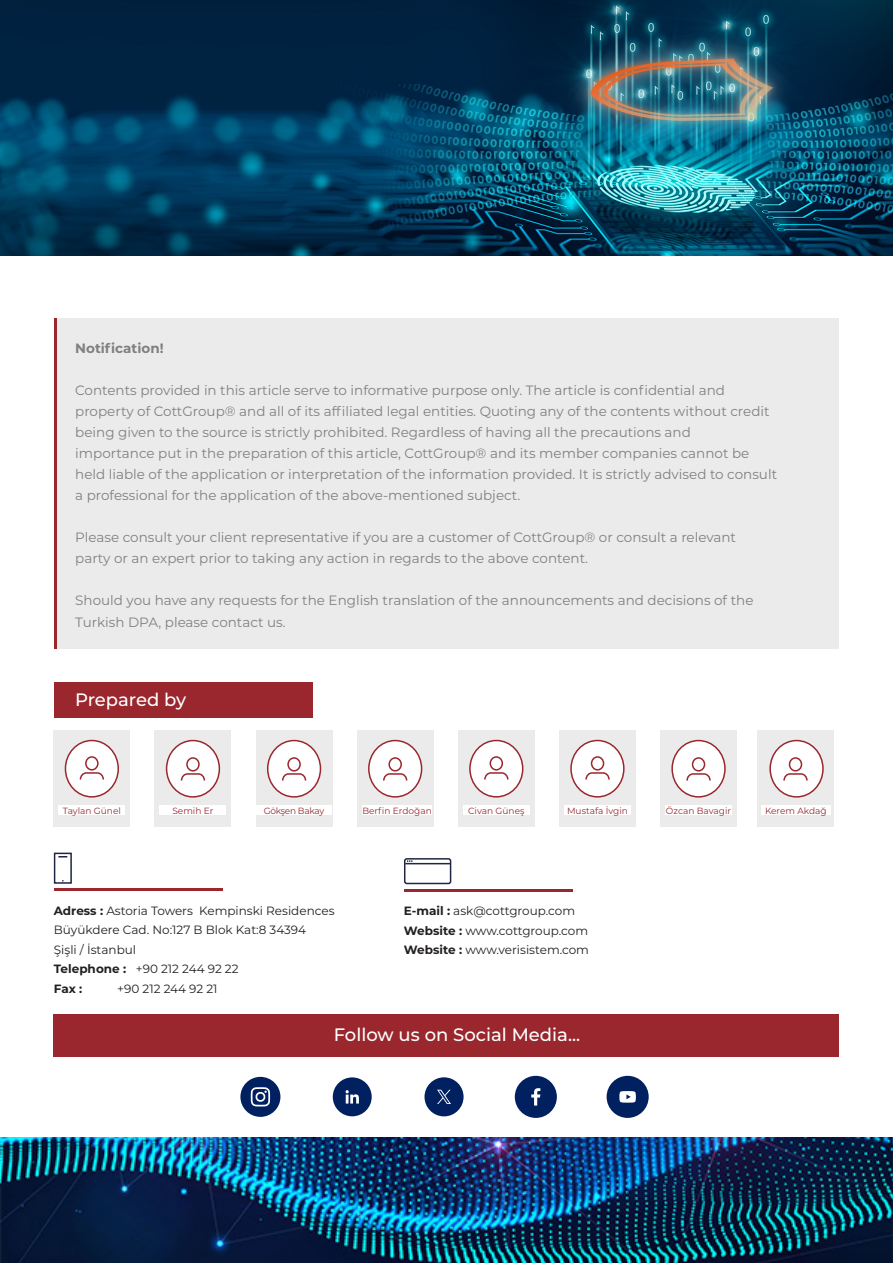
<style>
.page{position:relative;width:893px;height:1263px;background:#fff}
.page>*{position:absolute;margin:0;border:0;box-sizing:border-box;transform-origin:0 0}
.Bulteni_Hazırlayanlar{font:500 18px "Montserrat";color:#fff}
.t1{font:13.5px "Montserrat";color:#808080}
.t2{font:700 13.5px "Montserrat";color:#808080}
.Adres{font:12px "Montserrat";color:#231f20}
.Adres-2{font:700 12px "Montserrat";color:#231f20}
.Hazırlayanlar_isim{font:9px "Montserrat";color:#99272d}
.Hazırlayanlar_isim-2{font:9px "Montserrat";letter-spacing:-.03em;color:#99272d}
.s1{font-weight:700}
</style>
<div class="page">
<div style="left:54px;top:318px;width:785px;height:331px;background:#ebebec"></div>
<hr style="left:54px;top:318px;width:3px;height:331px;background:#99272d">
<img style="left:0;top:1137px;width:893px;height:126px">
<div style="left:54px;top:1014px;width:785px;height:42px;background:#99272d"></div>
<div style="left:54px;top:682px;width:259px;height:36px;background:#99272d"></div>
<div style="left:54px;top:730px;width:76px;height:97px;background:#ebebec"></div>
<div style="left:65px;top:740px;width:53px;height:57px;background:#fff;border-radius:50%"></div>
<div style="left:65px;top:740px;width:54px;height:57px;border:2px solid #99272d;border-radius:50%"></div>
<div style="left:59px;top:805px;width:66px;height:10px;background:#fff"></div>
<div style="left:85px;top:756px;width:14px;height:14px;border:2px solid #99272d;border-radius:50%"></div>
<svg style="left:79px;top:772px;width:25px;height:8px"></svg>
<div style="left:458px;top:730px;width:76px;height:97px;background:#ebebec"></div>
<div style="left:470px;top:740px;width:53px;height:57px;background:#fff;border-radius:50%"></div>
<div style="left:469px;top:740px;width:54px;height:57px;border:2px solid #99272d;border-radius:50%"></div>
<div style="left:463px;top:805px;width:66px;height:10px;background:#fff"></div>
<div style="left:490px;top:756px;width:13px;height:14px;border:2px solid #99272d;border-radius:50%"></div>
<svg style="left:484px;top:772px;width:25px;height:8px"></svg>
<div style="left:559px;top:730px;width:76px;height:97px;background:#ebebec"></div>
<div style="left:571px;top:740px;width:53px;height:57px;background:#fff;border-radius:50%"></div>
<div style="left:570px;top:740px;width:55px;height:57px;border:2px solid #99272d;border-radius:50%"></div>
<div style="left:564px;top:805px;width:67px;height:10px;background:#fff"></div>
<div style="left:591px;top:756px;width:13px;height:14px;border:2px solid #99272d;border-radius:50%"></div>
<svg style="left:585px;top:772px;width:25px;height:8px"></svg>
<div style="left:660px;top:730px;width:76px;height:97px;background:#ebebec"></div>
<div style="left:672px;top:740px;width:53px;height:57px;background:#fff;border-radius:50%"></div>
<div style="left:671px;top:740px;width:55px;height:58px;border:2px solid #99272d;border-radius:50%"></div>
<div style="left:665px;top:805px;width:67px;height:10px;background:#fff"></div>
<div style="left:692px;top:757px;width:13px;height:14px;border:2px solid #99272d;border-radius:50%"></div>
<svg style="left:686px;top:773px;width:25px;height:8px"></svg>
<div style="left:357px;top:730px;width:76px;height:97px;background:#ebebec"></div>
<div style="left:369px;top:740px;width:53px;height:57px;background:#fff;border-radius:50%"></div>
<div style="left:368px;top:740px;width:54px;height:58px;border:2px solid #99272d;border-radius:50%"></div>
<div style="left:362px;top:805px;width:70px;height:10px;background:#fff"></div>
<div style="left:388px;top:757px;width:14px;height:14px;border:2px solid #99272d;border-radius:50%"></div>
<svg style="left:383px;top:773px;width:25px;height:8px"></svg>
<div style="left:256px;top:730px;width:76px;height:97px;background:#ebebec"></div>
<div style="left:268px;top:740px;width:52px;height:57px;background:#fff;border-radius:50%"></div>
<div style="left:267px;top:740px;width:54px;height:58px;border:2px solid #99272d;border-radius:50%"></div>
<div style="left:256px;top:805px;width:76px;height:10px;background:#fff"></div>
<div style="left:287px;top:757px;width:14px;height:14px;border:2px solid #99272d;border-radius:50%"></div>
<svg style="left:282px;top:773px;width:25px;height:8px"></svg>
<div style="left:155px;top:730px;width:76px;height:97px;background:#ebebec"></div>
<div style="left:167px;top:740px;width:52px;height:57px;background:#fff;border-radius:50%"></div>
<div style="left:166px;top:740px;width:54px;height:58px;border:2px solid #99272d;border-radius:50%"></div>
<div style="left:160px;top:805px;width:66px;height:10px;background:#fff"></div>
<div style="left:186px;top:757px;width:14px;height:14px;border:2px solid #99272d;border-radius:50%"></div>
<svg style="left:180px;top:773px;width:26px;height:8px"></svg>
<div style="left:757px;top:730px;width:76px;height:97px;background:#ebebec"></div>
<div style="left:770px;top:740px;width:53px;height:57px;background:#fff;border-radius:50%"></div>
<div style="left:769px;top:740px;width:55px;height:58px;border:2px solid #99272d;border-radius:50%"></div>
<div style="left:761px;top:805px;width:69px;height:10px;background:#fff"></div>
<div style="left:789px;top:757px;width:13px;height:14px;border:2px solid #99272d;border-radius:50%"></div>
<svg style="left:783px;top:773px;width:25px;height:8px"></svg>
<hr style="left:54px;top:888px;width:168px;height:3px;background:#99272d">
<div style="left:54px;top:853px;width:18px;height:31px;border:2px solid #1f2542"></div>
<hr style="left:404px;top:889px;width:169px;height:2px;background:#99272d">
<div style="left:404px;top:858px;width:47px;height:26px;border:2px solid #1f2542;border-radius:2px"></div>
<hr style="left:405px;top:863px;width:45px;height:1px;background:#1f2542">
<div style="left:240px;top:1077px;width:40px;height:40px;background:#002060;border-radius:50%"></div>
<svg style="left:251px;top:1087px;width:19px;height:19px"></svg>
<div style="left:333px;top:1077px;width:39px;height:39px;background:#002060;border-radius:50%"></div>
<svg style="left:345px;top:1090px;width:14px;height:13px"></svg>
<div style="left:424px;top:1077px;width:40px;height:39px;background:#002060;border-radius:50%"></div>
<svg style="left:437px;top:1090px;width:14px;height:14px"></svg>
<div style="left:515px;top:1076px;width:42px;height:42px;background:#002060;border-radius:50%"></div>
<svg style="left:531px;top:1088px;width:9px;height:17px"></svg>
<div style="left:607px;top:1076px;width:42px;height:42px;background:#002060;border-radius:50%"></div>
<svg style="left:619px;top:1091px;width:17px;height:12px"></svg>
<img style="left:0;top:0;width:893px;height:255px">
<p class="t2" style="left:75px;top:339px;width:90px">Notification!</p>
<p class="t1" style="left:75px;top:381px;width:651px">Contents provided in this article serve to informative purpose only. The article is confidential and</p>
<p class="t1" style="left:75px;top:402px;width:696px">property of CottGroup® and all of its affiliated legal entities. Quoting any of the contents without credit</p>
<p class="t1" style="left:75px;top:423px;width:617px">being given to the source is strictly prohibited. Regardless of having all the precautions and</p>
<p class="t1" style="left:75px;top:444px;width:676px">importance put in the preparation of this article, CottGroup® and its member companies cannot be</p>
<p class="t1" style="left:75px;top:465px;width:703px">held liable of the application or interpretation of the information provided. It is strictly advised to consult</p>
<p class="t1" style="left:75px;top:486px;width:447px">a professional for the application of the above-mentioned subject.</p>
<p class="t1" style="left:75px;top:528px;width:662px">Please consult your client representative if you are a customer of CottGroup® or consult a relevant</p>
<p class="t1" style="left:75px;top:549px;width:514px">party or an expert prior to taking any action in regards to the above content.</p>
<p class="t1" style="left:75px;top:591px;width:680px">Should you have any requests for the English translation of the announcements and decisions of the</p>
<p class="t1" style="left:75px;top:613px;width:212px">Turkish DPA, please contact us.</p>
<p class="Bulteni_Hazırlayanlar" style="left:75px;top:687px;width:113px">Prepared by</p>
<p class="Hazırlayanlar_isim" style="left:63px;top:804px;width:60px">Taylan Günel</p>
<p class="Hazırlayanlar_isim" style="left:172px;top:804px;width:43px">Semih Er</p>
<p class="Hazırlayanlar_isim-2" style="left:264px;top:804px;width:62px">Gökşen Bakay</p>
<p class="Hazırlayanlar_isim" style="left:362px;top:804px;width:71px">Berfin Erdoğan</p>
<p class="Hazırlayanlar_isim" style="left:468px;top:804px;width:58px">Civan Güneş</p>
<p class="Hazırlayanlar_isim" style="left:567px;top:804px;width:62px">Mustafa İvgin</p>
<p class="Hazırlayanlar_isim" style="left:666px;top:804px;width:67px">Özcan Bavagir</p>
<p class="Hazırlayanlar_isim" style="left:765px;top:804px;width:63px">Kerem Akdağ</p>
<p class="Adres" style="left:54px;top:902px;width:282px"><span class="s1">Adress :</span> Astoria Towers Kempinski Residences</p>
<p class="Adres" style="left:54px;top:922px;width:254px">Büyükdere Cad. No:127 B Blok Kat:8 34394</p>
<p class="Adres" style="left:54px;top:941px;width:84px">Şişli / İstanbul</p>
<p class="Adres" style="left:54px;top:961px;width:186px"><span class="s1">Telephone :</span> +90 212 244 92 22</p>
<p class="Adres-2" style="left:54px;top:980px;width:30px">Fax :</p>
<p class="Adres" style="left:117px;top:980px;width:102px">+90 212 244 92 21</p>
<p class="Adres" style="left:404px;top:903px;width:173px"><span class="s1">E-mail :</span> ask@cottgroup.com</p>
<p class="Adres" style="left:404px;top:922px;width:186px"><span class="s1">Website :</span> www.cottgroup.com</p>
<p class="Adres" style="left:404px;top:942px;width:187px"><span class="s1">Website :</span> www.verisistem.com</p>
<p class="Bulteni_Hazırlayanlar" style="left:334px;top:1022px;width:248px">Follow us on Social Media...</p>
</div>
